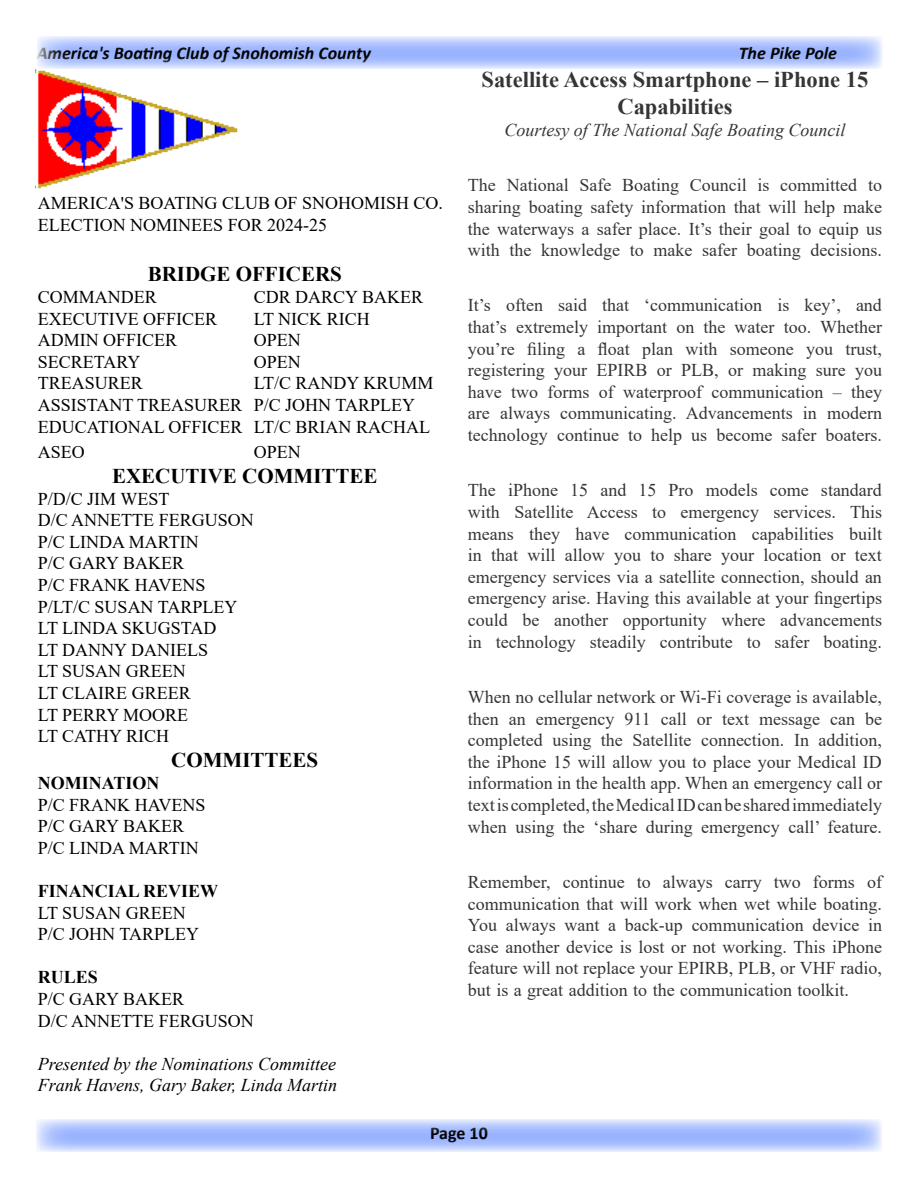
<style>
.page{position:relative;width:918px;height:1188px;background:#fff}
.page>*{position:absolute;margin:0;border:0;box-sizing:border-box;transform-origin:0 0}
.t1{font:700 22.5px/27px "Times New Roman";color:#353535;text-align:center}
.t2{font:700 21px "Times New Roman";color:#000}
.t3{font:18px/21.6px "Times New Roman";color:#353535;text-align:justify}
.t4{font:18px/21.6px "Times New Roman";color:#000}
.t5{font:italic 18px/21.6px "Times New Roman";color:#000}
.t6{font:italic 700 18px "Calibri";color:#000}
.t7{font:italic 18px "Times New Roman";color:#353535}
.t8{font:700 18px "Times New Roman";color:#000}
.t9{font:700 18px "Calibri";letter-spacing:-.005em;color:#000}
.s1{color:#fff}
</style>
<div class="page">
<svg style="left:37px;top:36px;width:845px;height:33px;background:#b6c8ff"></svg>
<svg style="left:36px;top:1119px;width:846px;height:33px;background:#b6c8ff"></svg>
<img style="left:36px;top:69px;width:202px;height:120px">
<p class="t6" style="left:37px;top:40px;width:336px">America's Boating Club of Snohomish County</p>
<p class="t6" style="left:739px;top:40px;width:100px">The Pike Pole</p>
<p class="t4" style="left:38px;top:192px;width:407px">AMERICA'S BOATING CLUB OF SNOHOMISH CO.<br>ELECTION NOMINEES FOR 2024-25</p>
<p class="t2" style="left:148px;top:259px;width:196px">BRIDGE OFFICERS</p>
<p class="t4" style="left:38px;top:286px;width:120px">COMMANDER</p>
<p class="t4" style="left:254px;top:286px;width:171px">CDR DARCY BAKER</p>
<p class="t4" style="left:38px;top:307px;width:181px">EXECUTIVE OFFICER</p>
<p class="t4" style="left:254px;top:307px;width:118px">LT NICK RICH</p>
<p class="t4" style="left:38px;top:329px;width:141px">ADMIN OFFICER</p>
<p class="t4" style="left:254px;top:329px;width:48px">OPEN</p>
<p class="t4" style="left:38px;top:350px;width:104px">SECRETARY</p>
<p class="t4" style="left:254px;top:350px;width:48px">OPEN</p>
<p class="t4" style="left:38px;top:372px;width:107px">TREASURER</p>
<p class="t4" style="left:38px;top:372px;width:397px;text-indent:216px">LT/C RANDY KRUMM<br>ASSISTANT TREASURER P/C JOHN TARPLEY<br>EDUCATIONAL OFFICER LT/C BRIAN RACHAL</p>
<p class="t4" style="left:38px;top:440px;width:48px">ASEO</p>
<p class="t4" style="left:254px;top:440px;width:48px">OPEN</p>
<p class="t2" style="left:112px;top:461px;width:267px">EXECUTIVE COMMITTEE</p>
<p class="t4" style="left:38px;top:487px;width:217px">P/D/C JIM WEST<br>D/C ANNETTE FERGUSON<br>P/C LINDA MARTIN<br>P/C GARY BAKER<br>P/C FRANK HAVENS<br>P/LT/C SUSAN TARPLEY<br>LT LINDA SKUGSTAD<br>LT DANNY DANIELS<br>LT SUSAN GREEN<br>LT CLAIRE GREER<br>LT PERRY MOORE<br>LT CATHY RICH</p>
<p class="t2" style="left:171px;top:745px;width:149px">COMMITTEES</p>
<p class="t8" style="left:38px;top:770px;width:123px">NOMINATION</p>
<p class="t4" style="left:38px;top:793px;width:169px">P/C FRANK HAVENS<br>P/C GARY BAKER<br>P/C LINDA MARTIN</p>
<p class="t8" style="left:38px;top:878px;width:182px">FINANCIAL REVIEW</p>
<p class="t4" style="left:38px;top:901px;width:163px">LT SUSAN GREEN<br>P/C JOHN TARPLEY</p>
<p class="t8" style="left:38px;top:964px;width:62px">RULES</p>
<p class="t4" style="left:38px;top:988px;width:217px">P/C GARY BAKER<br>D/C ANNETTE FERGUSON</p>
<p class="t5" style="left:38px;top:1053px;width:301px">Presented by the Nominations Committee<br>Frank Havens, Gary Baker, Linda Martin</p>
<p class="t1" style="left:482px;top:66px;width:388px">Satellite Access Smartphone – iPhone 15<br>Capabilities</p>
<p class="t7" style="left:504px;top:118px;width:343px">Courtesy of The National Safe Boating Council</p>
<p class="t3" style="left:468px;top:174px;width:416px">The National Safe Boating Council is committed to sharing boating safety information that will help make the waterways a safer place. It’s their goal to equip us with the knowledge to make safer boating decisions.</p>
<p class="t3" style="left:468px;top:294px;width:416px">It’s often said that ‘communication is key’, and that’s extremely important on the water too. Whether you’re filing a float plan with someone you trust, registering your EPIRB or PLB, or making sure you have two forms of waterproof communication – they are always communicating. Advancements in modern technology continue to help us become safer boaters.</p>
<p class="t3" style="left:468px;top:479px;width:416px">The iPhone 15 and 15 Pro models come standard with Satellite Access to emergency services. This means they have communication capabilities built in that will allow you to share your location or text emergency services via a satellite connection, should an emergency arise. Having this available at your fingertips could be another opportunity where advancements in technology steadily contribute to safer boating.</p>
<p class="t3" style="left:468px;top:686px;width:416px">When no cellular network or Wi-Fi coverage is available, then an emergency 911 call or text message can be completed using the Satellite connection. In addition, the iPhone 15 will allow you to place your Medical ID information in the health app. When an emergency call or text is completed, the Medical ID can be shared immediately when using the ‘share during emergency call’ feature.</p>
<p class="t3" style="left:468px;top:871px;width:416px">Remember, continue to always carry two forms of communication that will work when wet while boating.<br>You always want a back-up communication device in case another device is lost or not working. This iPhone feature will not replace your EPIRB, PLB, or VHF radio, but is a great addition to the communication toolkit. <span class="s1">te 8</span></p>
<p class="t9" style="left:430px;top:1120px;width:59px">Page 10</p>
</div>
